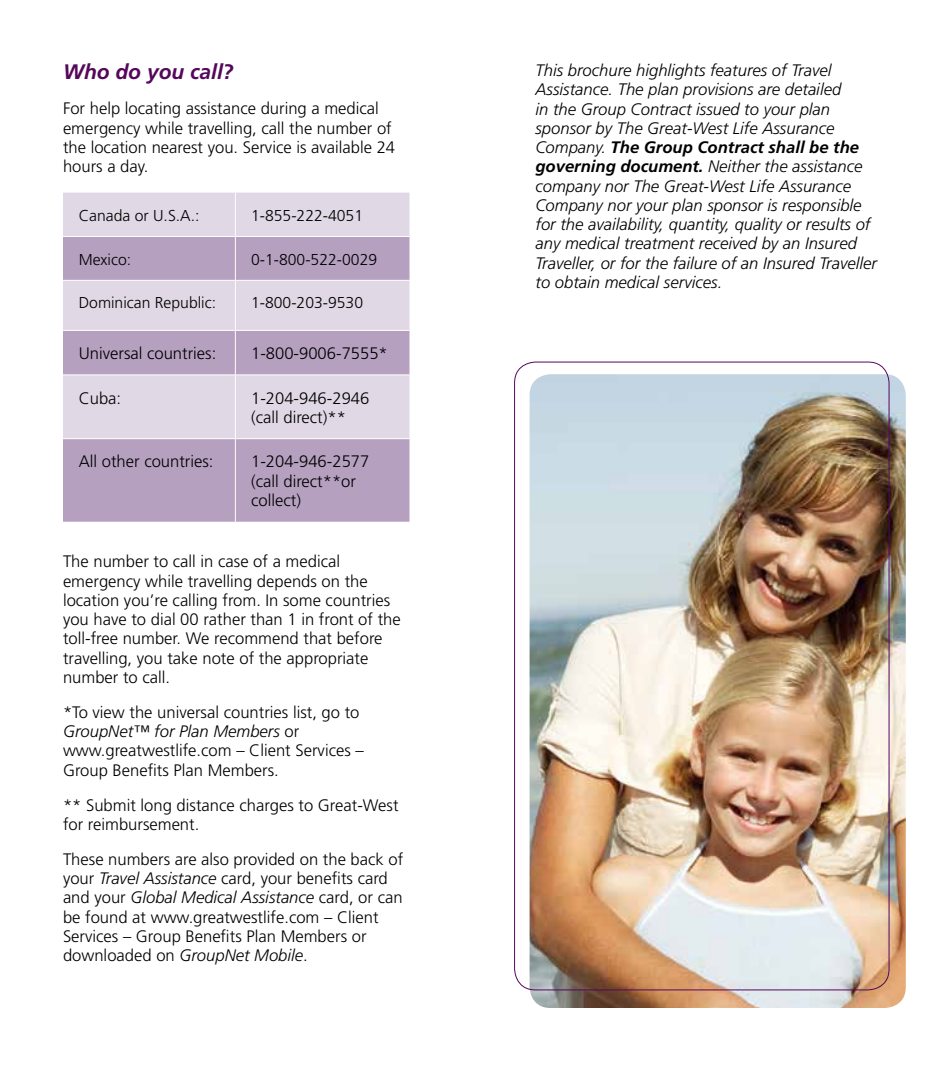
<style>
.page{position:relative;width:945px;height:1071px;background:#fff}
.page>*{position:absolute;margin:0;border:0;box-sizing:border-box;transform-origin:0 0}
.t1{font:italic 700 21px "Frutiger";color:#54075b}
.t2{font:300 16.62px/19.2px "Frutiger";color:#000}
.t3{font:italic 300 16.62px/19.2px "Frutiger";color:#000}
.t4{font:300 15.75px "Frutiger";color:#000}
.s1{font-style:italic}
.s2{font-weight:700}
</style>
<div class="page">
<img style="left:530px;top:374px;width:376px;height:634px">
<div style="left:63px;top:193px;width:347px;height:43px;background:#e0d8e5"></div>
<svg style="left:63px;top:237px;width:347px;height:285px;background:#c6b6ce"></svg>
<hr style="left:235px;top:193px;width:1px;height:43px;background:#fff">
<hr style="left:235px;top:237px;width:1px;height:43px;background:#fff">
<hr style="left:63px;top:280px;width:172px;height:1px;background:#fff">
<hr style="left:235px;top:280px;width:175px;height:1px;background:#fff">
<hr style="left:235px;top:281px;width:1px;height:49px;background:#fff">
<hr style="left:63px;top:330px;width:172px;height:1px;background:#fff">
<hr style="left:235px;top:330px;width:175px;height:1px;background:#fff">
<hr style="left:235px;top:331px;width:1px;height:44px;background:#fff">
<hr style="left:63px;top:375px;width:172px;height:1px;background:#fff">
<hr style="left:235px;top:375px;width:175px;height:1px;background:#fff">
<hr style="left:235px;top:375px;width:1px;height:63px;background:#fff">
<hr style="left:63px;top:438px;width:172px;height:1px;background:#fff">
<hr style="left:235px;top:438px;width:175px;height:1px;background:#fff">
<hr style="left:235px;top:439px;width:1px;height:83px;background:#fff">
<p class="t1" style="left:63px;top:60px;width:172px">Who do you call?</p>
<p class="t2" style="left:63px;top:99px;width:334px">For help locating assistance during a medical emergency while travelling, call the number of the location nearest you. Service is available 24 hours a day.</p>
<p class="t4" style="left:79px;top:206px;width:122px">Canada or U.S.A.:</p>
<p class="t4" style="left:251px;top:206px;width:114px">1-855-222-4051</p>
<p class="t4" style="left:79px;top:250px;width:54px">Mexico:</p>
<p class="t4" style="left:251px;top:250px;width:128px">0-1-800-522-0029</p>
<p class="t4" style="left:79px;top:294px;width:139px">Dominican Republic:</p>
<p class="t4" style="left:251px;top:294px;width:114px">1-800-203-9530</p>
<p class="t2" style="left:79px;top:344px;width:139px">Universal countries:</p>
<p class="t2" style="left:251px;top:344px;width:138px">1-800-9006-7555*</p>
<p class="t2" style="left:79px;top:388px;width:44px">Cuba:</p>
<p class="t2" style="left:251px;top:388px;width:120px">1-204-946-2946 (call direct)**</p>
<p class="t2" style="left:79px;top:452px;width:136px">All other countries:</p>
<p class="t2" style="left:251px;top:452px;width:120px">1-204-946-2577 (call direct**or collect)</p>
<p class="t2" style="left:63px;top:552px;width:339px">The number to call in case of a medical emergency while travelling depends on the location you’re calling from. In some countries you have to dial 00 rather than 1 in front of the toll-free number. We recommend that before travelling, you take note of the appropriate number to call.</p>
<p class="t2" style="left:63px;top:703px;width:302px">*To view the universal countries list, go to <span class="s1">GroupNet™ for Plan Members</span> or www.greatwestlife.com – Client Services – Group Benefits Plan Members.</p>
<p class="t2" style="left:63px;top:795px;width:337px">** Submit long distance charges to Great-West for reimbursement.</p>
<p class="t2" style="left:63px;top:850px;width:342px">These numbers are also provided on the back of your <span class="s1">Travel Assistance</span> card, your benefits card and your <span class="s1">Global Medical Assistance</span> card, or can be found at www.greatwestlife.com – Client Services – Group Benefits Plan Members or downloaded on <span class="s1">GroupNet Mobile</span>.</p>
<p class="t3" style="left:536px;top:61px;width:343px">This brochure highlights features of Travel Assistance. The plan provisions are detailed<br>in the Group Contract issued to your plan sponsor by The Great-West Life Assurance Company. <span class="s2">The Group Contract shall be the governing document.</span> Neither the assistance company nor The Great-West Life Assurance Company nor your plan sponsor is responsible for the availability, quantity, quality or results of any medical treatment received by an Insured Traveller, or for the failure of an Insured Traveller to obtain medical services.</p>
</div>
